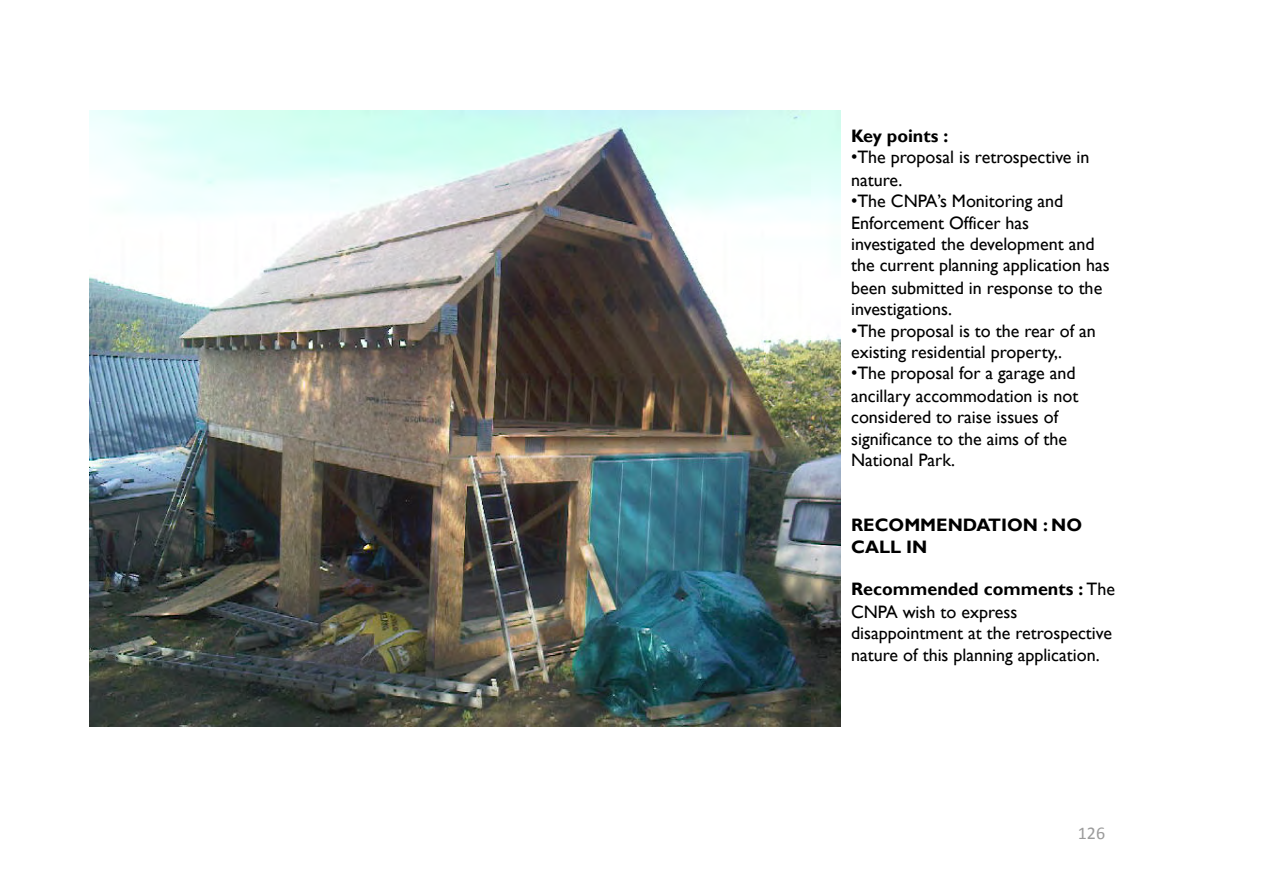
<style>
.page{position:relative;width:1263px;height:893px;background:#fff}
.page>*{position:absolute;margin:0;border:0;box-sizing:border-box;transform-origin:0 0}
.t1{font:18px/21.6px "Gill Sans";color:#000}
.t2{font:700 18px/22.5px "Gill Sans";color:#000}
.t3{font:18px "Calibri";color:#9b9b9b}
.s1{font-family:"Arial"}
.s2{font-weight:700}
</style>
<div class="page">
<img style="left:89px;top:110px;width:751px;height:616px">
<p class="t2" style="left:851px;top:126px;width:99px">Key points :</p>
<p class="t1" style="left:851px;top:147px;width:240px;line-height:22.5px"><span class="s1">•</span>The proposal is retrospective in nature.</p>
<p class="t1" style="left:851px;top:191px;width:260px"><span class="s1">•</span>The CNPA’s Monitoring and<br>Enforcement Officer has investigated the development and the current planning application has been submitted in response to the investigations.</p>
<p class="t1" style="left:851px;top:322px;width:246px;line-height:21px"><span class="s1">•</span>The proposal is to the rear of an existing residential property,.</p>
<p class="t1" style="left:851px;top:363px;width:229px"><span class="s1">•</span>The proposal for a garage and ancillary accommodation is not considered to raise issues of significance to the aims of the<br>National Park.</p>
<p class="t2" style="left:851px;top:515px;width:233px">RECOMMENDATION : NO<br>CALL IN</p>
<p class="t1" style="left:851px;top:579px;width:265px;line-height:22px"><span class="s2">Recommended comments :</span> The<br>CNPA wish to express disappointment at the retrospective nature of this planning application.</p>
<p class="t3" style="left:1078px;top:826px;width:29px">126</p>
</div>
